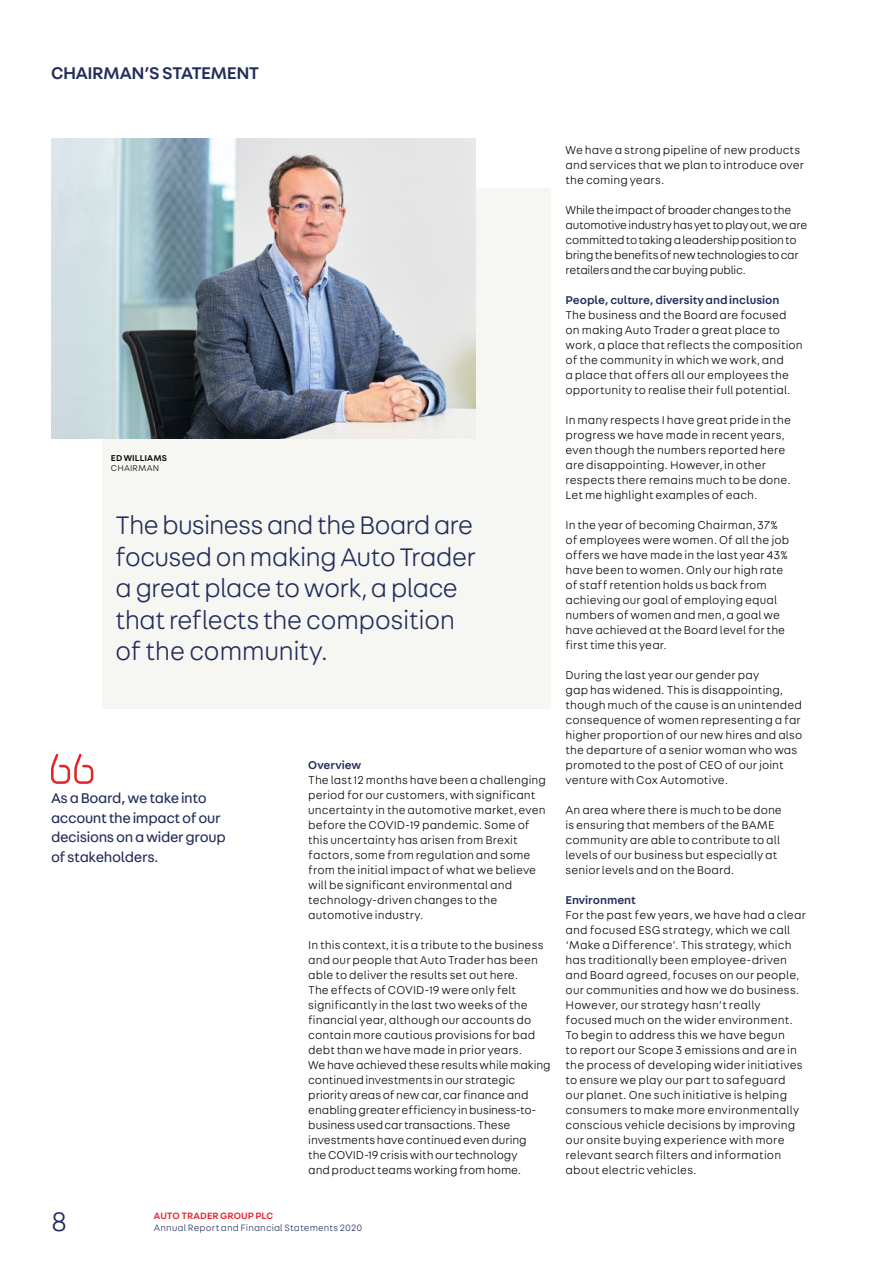
<style>
.page{position:relative;width:893px;height:1263px;background:#fff}
.page>*{position:absolute;margin:0;border:0;box-sizing:border-box;transform-origin:0 0}
.t1{font:300 28.5px "AT Fabriga";color:#222d5a}
.t2{font:300 27px/31.5px "AT Fabriga";letter-spacing:-.035em;color:#222d5a}
.t3{font:500 18px "AT Fabriga";letter-spacing:-.025em;color:#222d5a}
.t4{font:15px/19.5px "AT Fabriga";letter-spacing:-.025em;color:#222d5a}
.t5{font:300 12px/15px "AT Fabriga";letter-spacing:.01em;color:#000}
.t6{font:300 12px/15px "AT Fabriga";letter-spacing:-.02em;color:#000}
.t7{font:500 12px "AT Fabriga";letter-spacing:-.005em;color:#222d5a}
.t8{font:300 9.75px "AT Fabriga";letter-spacing:.015em;color:#222d5a}
.t9{font:500 9.75px "AT Fabriga";letter-spacing:.01em;color:#e52329}
.t10{font:500 9px "AT Fabriga";letter-spacing:.01em;color:#000}
.t11{font:300 9px "AT Fabriga";letter-spacing:.02em;color:#000}
</style>
<div class="page">
<div style="left:102px;top:188px;width:449px;height:521px;background:#f6f6f3"></div>
<img style="left:51px;top:139px;width:425px;height:300px">
<svg style="left:51px;top:754px;width:42px;height:30px"></svg>
<h3 class="t3" style="left:51px;top:61px;width:210px">CHAIRMAN’S STATEMENT</h3>
<p class="t10" style="left:111px;top:451px;width:58px">ED WILLIAMS</p>
<p class="t11" style="left:111px;top:463px;width:50px">CHAIRMAN</p>
<h2 class="t2" style="left:115px;top:509px;width:362px">The business and the Board are focused on making Auto Trader a great place to work, a place that reflects the composition of the community.</h2>
<p class="t4" style="left:51px;top:788px;width:176px">As a Board, we take into account the impact of our decisions on a wider group of stakeholders.</p>
<p class="t7" style="left:308px;top:757px;width:54px">Overview</p>
<p class="t5" style="left:308px;top:772px;width:239px">The last 12 months have been a challenging period for our customers, with significant uncertainty in the automotive market, even before the COVID-19 pandemic. Some of this uncertainty has arisen from Brexit factors, some from regulation and some from the initial impact of what we believe will be significant environmental and technology-driven changes to the automotive industry.</p>
<p class="t5" style="left:308px;top:937px;width:244px">In this context, it is a tribute to the business and our people that Auto Trader has been able to deliver the results set out here.<br>The effects of COVID-19 were only felt significantly in the last two weeks of the financial year, although our accounts do contain more cautious provisions for bad debt than we have made in prior years.<br>We have achieved these results while making continued investments in our strategic priority areas of new car, car finance and enabling greater efficiency in business-to&shy;business used car transactions. These investments have continued even during<br>the COVID-19 crisis with our technology<br>and product teams working from home.</p>
<h1 class="t1" style="left:51px;top:1204px;width:18px">8</h1>
<p class="t9" style="left:154px;top:1209px;width:121px">AUTO TRADER GROUP PLC</p>
<p class="t8" style="left:154px;top:1221px;width:210px">Annual Report and Financial Statements 2020</p>
<p class="t5" style="left:566px;top:142px;width:240px">We have a strong pipeline of new products and services that we plan to introduce over the coming years.</p>
<p class="t6" style="left:566px;top:202px;width:243px">While the impact of broader changes to the automotive industry has yet to play out, we are committed to taking a leadership position to bring the benefits of new technologies to car retailers and the car buying public.</p>
<p class="t7" style="left:566px;top:292px;width:215px">People, culture, diversity and inclusion</p>
<p class="t5" style="left:566px;top:307px;width:239px">The business and the Board are focused on making Auto Trader a great place to work, a place that reflects the composition of the community in which we work, and<br>a place that offers all our employees the opportunity to realise their full potential.</p>
<p class="t5" style="left:566px;top:412px;width:227px">In many respects I have great pride in the progress we have made in recent years, even though the numbers reported here are disappointing. However, in other respects there remains much to be done.<br>Let me highlight examples of each.</p>
<p class="t5" style="left:566px;top:517px;width:225px">In the year of becoming Chairman, 37% of employees were women. Of all the job offers we have made in the last year 43% have been to women. Only our high rate of staff retention holds us back from achieving our goal of employing equal numbers of women and men, a goal we have achieved at the Board level for the first time this year.</p>
<p class="t5" style="left:566px;top:667px;width:238px">During the last year our gender pay<br>gap has widened. This is disappointing, though much of the cause is an unintended consequence of women representing a far higher proportion of our new hires and also the departure of a senior woman who was promoted to the post of CEO of our joint venture with Cox Automotive.</p>
<p class="t5" style="left:566px;top:802px;width:218px">An area where there is much to be done is ensuring that members of the BAME community are able to contribute to all levels of our business but especially at senior levels and on the Board.</p>
<p class="t7" style="left:566px;top:892px;width:72px">Environment</p>
<p class="t5" style="left:566px;top:907px;width:242px">For the past few years, we have had a clear and focused ESG strategy, which we call ‘Make a Difference’. This strategy, which has traditionally been employee-driven and Board agreed, focuses on our people, our communities and how we do business.<br>However, our strategy hasn’t really focused much on the wider environment.<br>To begin to address this we have begun<br>to report our Scope 3 emissions and are in the process of developing wider initiatives to ensure we play our part to safeguard our planet. One such initiative is helping consumers to make more environmentally conscious vehicle decisions by improving our onsite buying experience with more relevant search filters and information about electric vehicles.</p>
</div>
